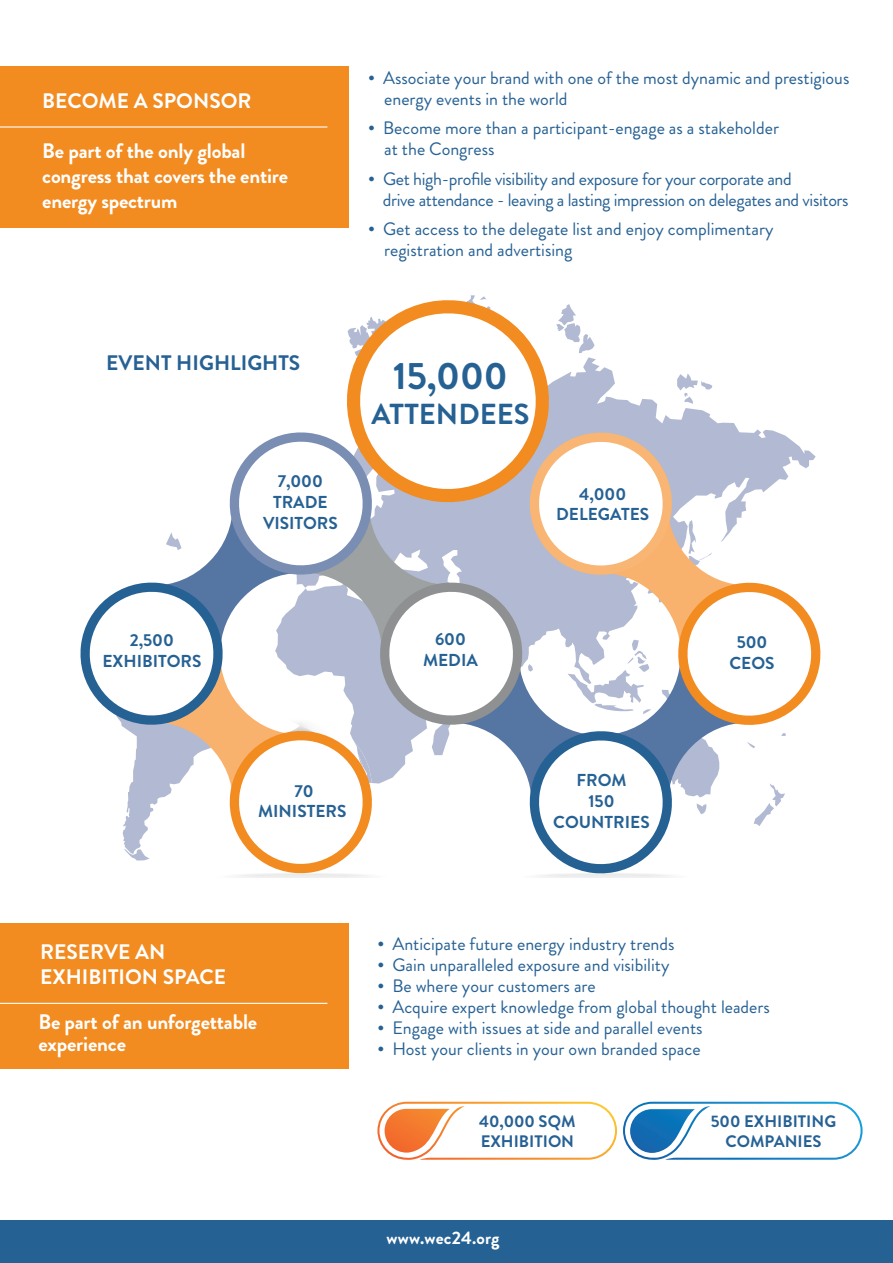
<style>
.page{position:relative;width:893px;height:1263px;background:#fff}
.page>*{position:absolute;margin:0;border:0;box-sizing:border-box;transform-origin:0 0}
.t1{font:700 38.1px "Brandon Grotesque";color:#266194}
.t2{font:700 28.95px "Brandon Grotesque";color:#266194}
.t3{font:700 21px/25.2px "Brandon Grotesque";letter-spacing:-.01em;color:#fff}
.t4{font:700 21px "Brandon Grotesque";color:#266194}
.t5{font:18px/21px "Brandon Grotesque";color:#266194}
.t6{font:18px/21px "Brandon Grotesque";letter-spacing:-.02em;color:#266194}
.t7{font:700 18px "Brandon Grotesque";letter-spacing:.01em;color:#fff}
.t8{font:700 17.25px/20.7px "Brandon Grotesque";color:#266194;text-align:center}
.t9{font:700 16.65px/20px "Brandon Grotesque";color:#266194;text-align:center}
.s1{font-weight:700}
</style>
<div class="page">
<div style="left:0;top:1220px;width:893px;height:43px;background:#266194"></div>
<div style="left:0;top:67px;width:349px;height:161px;background:#f28b20"></div>
<hr style="left:0;top:126px;width:327px;height:2px;background:#fff">
<svg style="left:81px;top:295px;width:739px;height:582px"></svg>
<div style="left:0;top:923px;width:349px;height:146px;background:#f28b20"></div>
<hr style="left:0;top:1003px;width:327px;height:1px;background:#fff">
<svg style="left:623px;top:1102px;width:240px;height:58px"></svg>
<svg style="left:377px;top:1102px;width:240px;height:58px"></svg>
<p class="t3" style="left:42px;top:88px;width:211px">BECOME A SPONSOR</p>
<p class="t3" style="left:42px;top:138px;width:247px">Be part of the only global congress that covers the entire energy spectrum</p>
<p class="t5" style="left:384px;top:67px;width:467px;text-indent:-16px"><span class="s1">•</span> Associate your brand with one of the most dynamic and prestigious energy events in the world</p>
<p class="t5" style="left:384px;top:118px;width:396px;text-indent:-16px"><span class="s1">•</span> Become more than a participant-engage as a stakeholder at the Congress</p>
<p class="t6" style="left:383px;top:168px;width:467px;text-indent:-15px"><span class="s1">•</span> Get high-profile visibility and exposure for your corporate and<br>drive attendance - leaving a lasting impression on delegates and visitors</p>
<p class="t5" style="left:384px;top:219px;width:391px;text-indent:-16px"><span class="s1">•</span> Get access to the delegate list and enjoy complimentary registration and advertising</p>
<p class="t4" style="left:106px;top:348px;width:196px">EVENT HIGHLIGHTS</p>
<p class="t8" style="left:263px;top:471px;width:76px">7,000<br>TRADE<br>VISITORS</p>
<h1 class="t1" style="left:393px;top:350px;width:116px">15,000</h1>
<h2 class="t2" style="left:371px;top:394px;width:159px">ATTENDEES</h2>
<p class="t8" style="left:556px;top:484px;width:95px">4,000<br>DELEGATES</p>
<p class="t8" style="left:102px;top:630px;width:101px">2,500<br>EXHIBITORS</p>
<p class="t8" style="left:423px;top:629px;width:56px">600<br>MEDIA</p>
<p class="t8" style="left:729px;top:632px;width:47px">500<br>CEOS</p>
<p class="t8" style="left:258px;top:780px;width:90px">70<br>MINISTERS</p>
<p class="t8" style="left:553px;top:770px;width:98px">FROM<br>150<br>COUNTRIES</p>
<p class="t3" style="left:40px;top:939px;width:188px">RESERVE AN<br>EXHIBITION SPACE</p>
<p class="t3" style="left:39px;top:1011px;width:220px;line-height:22.5px">Be part of an unforgettable experience</p>
<p class="t5" style="left:377px;top:933px;width:299px"><span class="s1">•</span> Anticipate future energy industry trends</p>
<p class="t5" style="left:377px;top:954px;width:293px"><span class="s1">•</span> Gain unparalleled exposure and visibility</p>
<p class="t5" style="left:377px;top:975px;width:220px"><span class="s1">•</span> Be where your customers are</p>
<p class="t5" style="left:377px;top:996px;width:394px"><span class="s1">•</span> Acquire expert knowledge from global thought leaders</p>
<p class="t5" style="left:377px;top:1017px;width:327px"><span class="s1">•</span> Engage with issues at side and parallel events</p>
<p class="t5" style="left:377px;top:1038px;width:325px"><span class="s1">•</span> Host your clients in your own branded space</p>
<p class="t9" style="left:479px;top:1111px;width:98px;text-align:left">40,000 SQM<br>EXHIBITION</p>
<p class="t7" style="left:387px;top:1225px;width:114px">www.wec24.org</p>
<p class="t9" style="left:711px;top:1112px;width:127px">500 EXHIBITING<br>COMPANIES</p>
</div>
